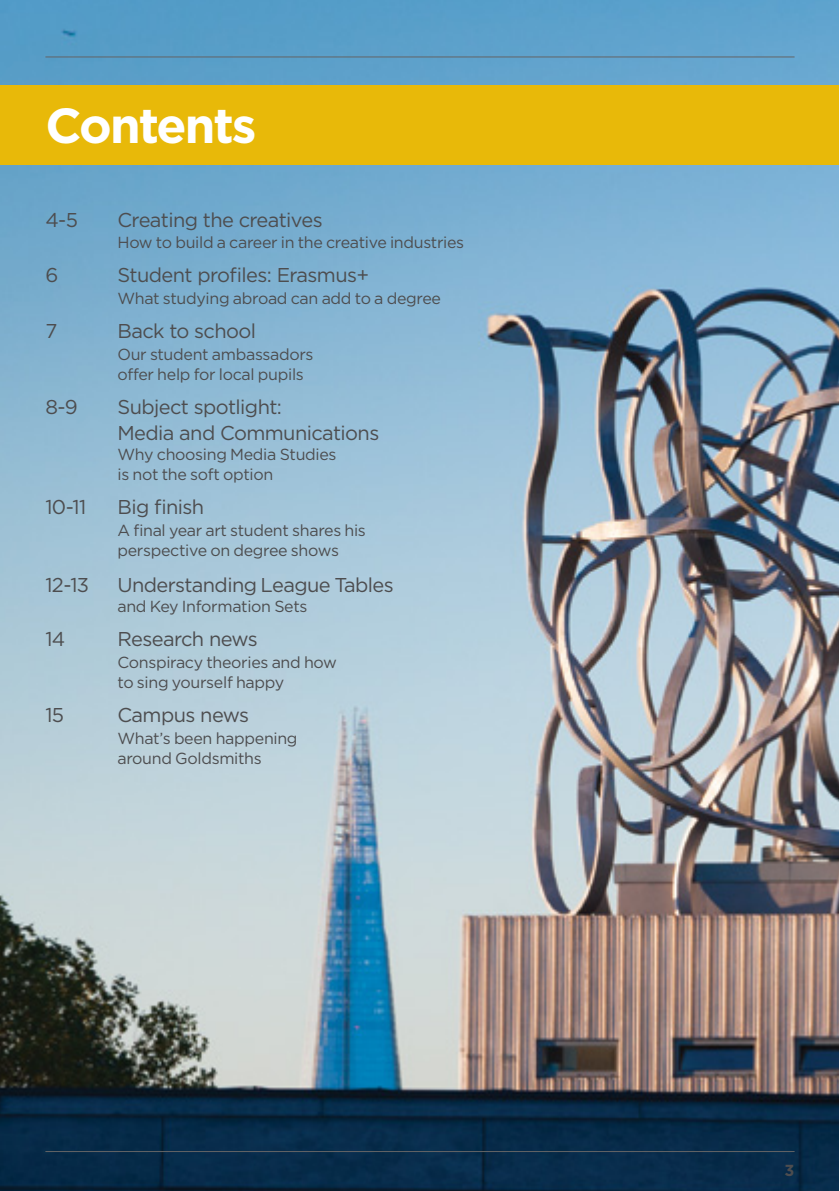
<style>
.page{position:relative;width:840px;height:1191px;background:#fff}
.page>*{position:absolute;margin:0;border:0;box-sizing:border-box;transform-origin:0 0}
.t1{font:700 49.2px "Gotham";letter-spacing:-.04em;color:#fff}
.t2{font:20px/26px "Gotham";letter-spacing:-.03em;color:#4d4d4f}
.t3{font:16px/20px "Gotham";letter-spacing:-.02em;color:#4d4d4f}
.t4{font:700 16px "Gotham";color:#4d4d4f}
</style>
<div class="page">
<img style="left:0;top:1px;width:838px;height:1190px">
<hr style="left:45px;top:57px;width:749px;height:1px;background:#636466">
<hr style="left:45px;top:1151px;width:749px;height:1px;background:#636466">
<div style="left:0;top:85px;width:838px;height:79px;background:#e8b909"></div>
<h1 class="t1" style="left:45px;top:97px;width:212px">Contents</h1>
<p class="t2" style="left:45px;top:206px;width:34px">4-5</p>
<p class="t2" style="left:117px;top:206px;width:207px">Creating the creatives</p>
<p class="t3" style="left:117px;top:232px;width:348px">How to build a career in the creative industries</p>
<p class="t2" style="left:45px;top:261px;width:14px">6</p>
<p class="t2" style="left:117px;top:261px;width:253px">Student profiles: Erasmus+</p>
<p class="t3" style="left:117px;top:288px;width:325px">What studying abroad can add to a degree</p>
<p class="t2" style="left:45px;top:317px;width:13px">7</p>
<p class="t2" style="left:117px;top:317px;width:140px">Back to school</p>
<p class="t3" style="left:117px;top:344px;width:197px">Our student ambassadors offer help for local pupils</p>
<p class="t2" style="left:45px;top:393px;width:34px">8-9</p>
<p class="t2" style="left:117px;top:393px;width:263px">Subject spotlight:<br>Media and Communications</p>
<p class="t3" style="left:117px;top:444px;width:220px">Why choosing Media Studies is not the soft option</p>
<p class="t2" style="left:45px;top:493px;width:42px">10-11</p>
<p class="t2" style="left:117px;top:493px;width:88px">Big finish</p>
<p class="t3" style="left:117px;top:520px;width:250px">A final year art student shares his perspective on degree shows</p>
<p class="t2" style="left:45px;top:572px;width:45px">12-13</p>
<p class="t2" style="left:117px;top:572px;width:277px">Understanding League Tables</p>
<p class="t3" style="left:117px;top:596px;width:191px">and Key Information Sets</p>
<p class="t2" style="left:45px;top:625px;width:21px">14</p>
<p class="t2" style="left:117px;top:625px;width:142px">Research news</p>
<p class="t3" style="left:117px;top:652px;width:221px">Conspiracy theories and how to sing yourself happy</p>
<p class="t2" style="left:45px;top:701px;width:20px">15</p>
<p class="t2" style="left:117px;top:701px;width:133px">Campus news</p>
<p class="t3" style="left:117px;top:728px;width:181px">What’s been happening around Goldsmiths</p>
<p class="t4" style="left:784px;top:1161px;width:11px">3</p>
</div>
